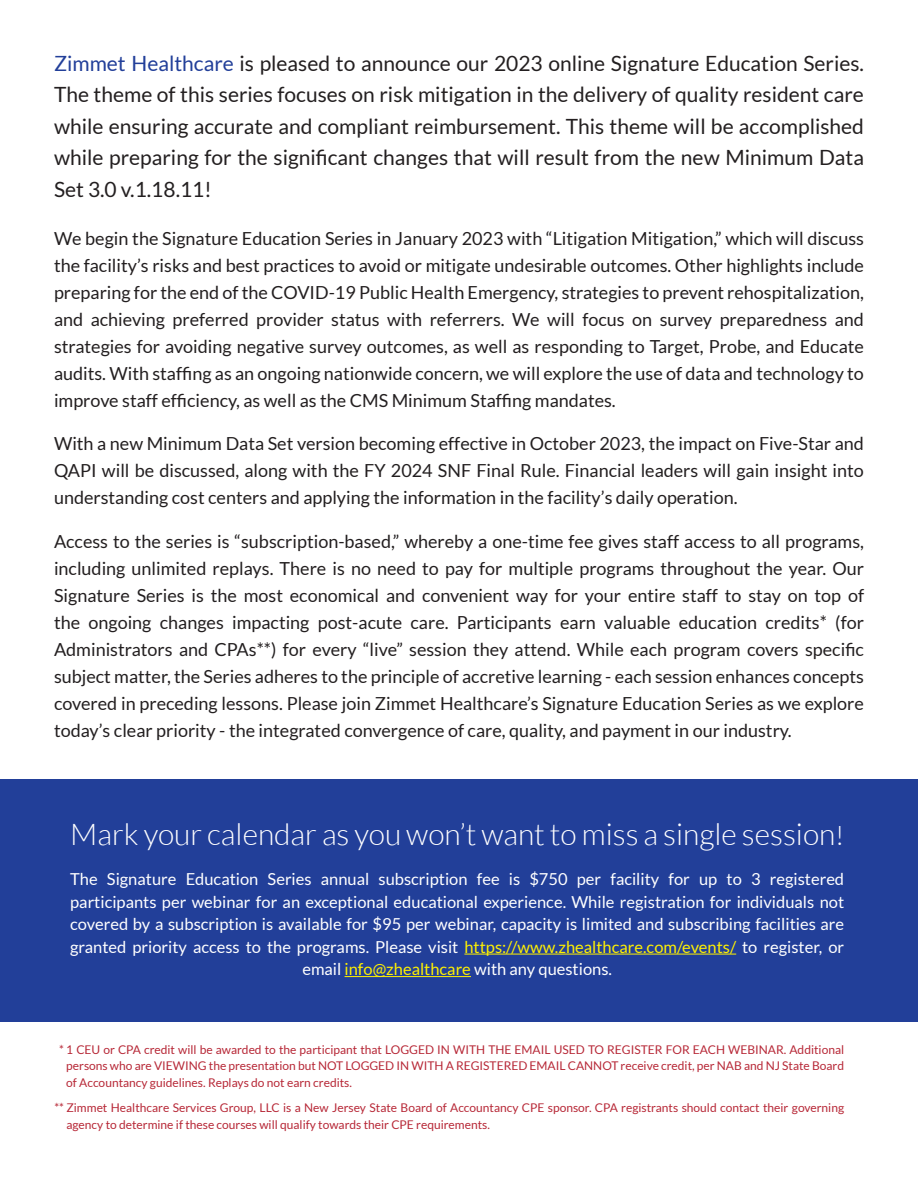
<style>
.page{position:relative;width:918px;height:1188px;background:#fff}
.page>*{position:absolute;margin:0;border:0;box-sizing:border-box;transform-origin:0 0}
.t1{font:300 30px "Lato";color:#fff}
.t2{font:21px/31.5px "Lato";color:#231f20;text-align:justify}
.t3{font:18px/27px "Lato";color:#231f20;text-align:justify}
.t4{font:16.5px/22.5px "Lato";color:#fff;text-align:center}
.t5{font:12px/16.5px "Lato";color:#b72837;text-align:justify}
.s1{color:#223f99}
.s2{font-size:27px}
.s3{color:#fff101}
</style>
<div class="page">
<div style="left:0;top:779px;width:918px;height:243px;background:#223f99"></div>
<hr style="left:464px;top:954px;width:272px;height:1px;background:#fff101">
<hr style="left:345px;top:976px;width:126px;height:1px;background:#fff101">
<p class="t2" style="left:54px;top:47px;width:812px"><span class="s1">Zimmet Healthcare</span> is pleased to announce our 2023 online Signature Education Series.<br>The theme of this series focuses on risk mitigation in the delivery of quality resident care while ensuring accurate and compliant reimbursement. This theme will be accomplished while preparing for the significant changes that will result from the new Minimum Data Set 3.0 v.1.18.11!</p>
<p class="t3" style="left:54px;top:225px;width:812px">We begin the Signature Education Series in January 2023 with “Litigation Mitigation,” which will discuss the facility’s risks and best practices to avoid or mitigate undesirable outcomes. Other highlights include preparing for the end of the COVID-19 Public Health Emergency, strategies to prevent rehospitalization, and achieving preferred provider status with referrers. We will focus on survey preparedness and strategies for avoiding negative survey outcomes, as well as responding to Target, Probe, and Educate audits. With staffing as an ongoing nationwide concern, we will explore the use of data and technology to improve staff efficiency, as well as the CMS Minimum Staffing mandates.</p>
<p class="t3" style="left:54px;top:430px;width:812px">With a new Minimum Data Set version becoming effective in October 2023, the impact on Five-Star and QAPI will be discussed, along with the FY 2024 SNF Final Rule. Financial leaders will gain insight into understanding cost centers and applying the information in the facility’s daily operation.</p>
<p class="t3" style="left:54px;top:528px;width:812px">Access to the series is “subscription-based,” whereby a one-time fee gives staff access to all programs, including unlimited replays. There is no need to pay for multiple programs throughout the year. Our Signature Series is the most economical and convenient way for your entire staff to stay on top of the ongoing changes impacting post-acute care. Participants earn valuable education credits* (for Administrators and CPAs**) for every “live” session they attend. While each program covers specific subject matter, the Series adheres to the principle of accretive learning - each session enhances concepts covered in preceding lessons. Please join Zimmet Healthcare’s Signature Education Series as we explore today’s clear priority - the integrated convergence of care, quality, and payment in our industry.</p>
<p class="t1" style="left:70px;top:818px;width:775px">Mark your calendar as you won’t want to miss a single session<span class="s2">!</span></p>
<p class="t4" style="left:70px;top:868px;width:776px">The Signature Education Series annual subscription fee is $750 per facility for up to 3 registered participants per webinar for an exceptional educational experience. While registration for individuals not covered by a subscription is available for $95 per webinar, capacity is limited and subscribing facilities are granted priority access to the programs. Please visit <span class="s3">https://www.zhealthcare.com/events/</span> to register, or email <span class="s3">info@zhealthcare</span> with any questions.</p>
<p class="t5" style="left:66px;top:1041px;width:779px;text-indent:-7px">* 1 CEU or CPA credit will be awarded to the participant that LOGGED IN WITH THE EMAIL USED TO REGISTER FOR EACH WEBINAR. Additional persons who are VIEWING the presentation but NOT LOGGED IN WITH A REGISTERED EMAIL CANNOT receive credit, per NAB and NJ State Board of Accountancy guidelines. Replays do not earn credits.</p>
<p class="t5" style="left:66px;top:1099px;width:779px;text-indent:-12px">** Zimmet Healthcare Services Group, LLC is a New Jersey State Board of Accountancy CPE sponsor. CPA registrants should contact their governing agency to determine if these courses will qualify towards their CPE requirements.</p>
</div>
